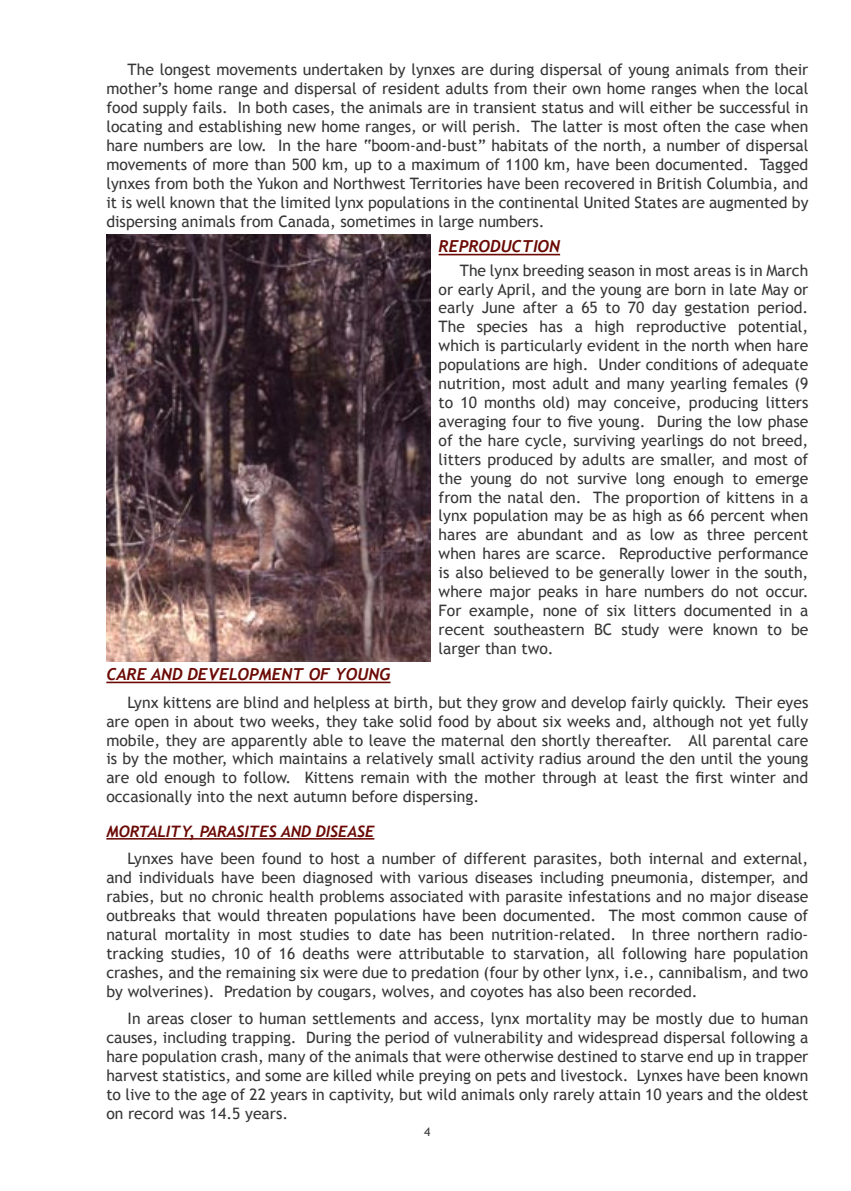
<style>
.page{position:relative;width:851px;height:1191px;background:#fff}
.page>*{position:absolute;margin:0;border:0;box-sizing:border-box;transform-origin:0 0}
.t1{font:italic 700 16.5px "Trebuchet";color:#6b0a05}
.t2{font:15.75px/18.9px "Trebuchet MS";color:#373535;text-align:justify}
.t3{font:italic 700 15.75px "Trebuchet";color:#6b0a05}
.t4{font:12px "Trebuchet MS";color:#373535}
</style>
<div class="page">
<img style="left:106px;top:235px;width:324px;height:426px">
<hr style="left:438px;top:254px;width:122px;height:1px;background:#6b0a05">
<hr style="left:106px;top:681px;width:284px;height:2px;background:#6b0a05">
<hr style="left:106px;top:838px;width:268px;height:1px;background:#6b0a05">
<p class="t2" style="left:106px;top:61px;width:703px;text-indent:21px">The longest movements undertaken by lynxes are during dispersal of young animals from their mother’s home range and dispersal of resident adults from their own home ranges when the local food supply fails. In both cases, the animals are in transient status and will either be successful in locating and establishing new home ranges, or will perish. The latter is most often the case when hare numbers are low. In the hare “boom-and-bust” habitats of the north, a number of dispersal movements of more than 500 km, up to a maximum of 1100 km, have been documented. Tagged lynxes from both the Yukon and Northwest Territories have been recovered in British Columbia, and it is well known that the limited lynx populations in the continental United States are augmented by dispersing animals from Canada, sometimes in large numbers.</p>
<p class="t1" style="left:438px;top:237px;width:123px">REPRODUCTION</p>
<p class="t2" style="left:438px;top:261px;width:371px;text-indent:21px">The lynx breeding season in most areas is in March or early April, and the young are born in late May or early June after a 65 to 70 day gestation period.<br>The species has a high reproductive potential, which is particularly evident in the north when hare populations are high. Under conditions of adequate nutrition, most adult and many yearling females (9 to 10 months old) may conceive, producing litters averaging four to five young. During the low phase of the hare cycle, surviving yearlings do not breed, litters produced by adults are smaller, and most of the young do not survive long enough to emerge from the natal den. The proportion of kittens in a lynx population may be as high as 66 percent when hares are abundant and as low as three percent when hares are scarce. Reproductive performance is also believed to be generally lower in the south, where major peaks in hare numbers do not occur.<br>For example, none of six litters documented in a recent southeastern BC study were known to be larger than two.</p>
<p class="t1" style="left:106px;top:665px;width:285px">CARE AND DEVELOPMENT OF YOUNG</p>
<p class="t2" style="left:106px;top:693px;width:703px;text-indent:21px">Lynx kittens are blind and helpless at birth, but they grow and develop fairly quickly. Their eyes are open in about two weeks, they take solid food by about six weeks and, although not yet fully mobile, they are apparently able to leave the maternal den shortly thereafter. All parental care is by the mother, which maintains a relatively small activity radius around the den until the young are old enough to follow. Kittens remain with the mother through at least the first winter and occasionally into the next autumn before dispersing.</p>
<p class="t3" style="left:106px;top:822px;width:269px">MORTALITY, PARASITES AND DISEASE</p>
<p class="t2" style="left:106px;top:849px;width:703px;text-indent:21px">Lynxes have been found to host a number of different parasites, both internal and external, and individuals have been diagnosed with various diseases including pneumonia, distemper, and rabies, but no chronic health problems associated with parasite infestations and no major disease outbreaks that would threaten populations have been documented. The most common cause of natural mortality in most studies to date has been nutrition-related. In three northern radio&shy;tracking studies, 10 of 16 deaths were attributable to starvation, all following hare population crashes, and the remaining six were due to predation (four by other lynx, i.e., cannibalism, and two by wolverines). Predation by cougars, wolves, and coyotes has also been recorded.</p>
<p class="t2" style="left:106px;top:1009px;width:703px;text-indent:21px">In areas closer to human settlements and access, lynx mortality may be mostly due to human causes, including trapping. During the period of vulnerability and widespread dispersal following a hare population crash, many of the animals that were otherwise destined to starve end up in trapper harvest statistics, and some are killed while preying on pets and livestock. Lynxes have been known to live to the age of 22 years in captivity, but wild animals only rarely attain 10 years and the oldest on record was 14.5 years.</p>
<p class="t4" style="left:424px;top:1124px;width:8px">4</p>
</div>
